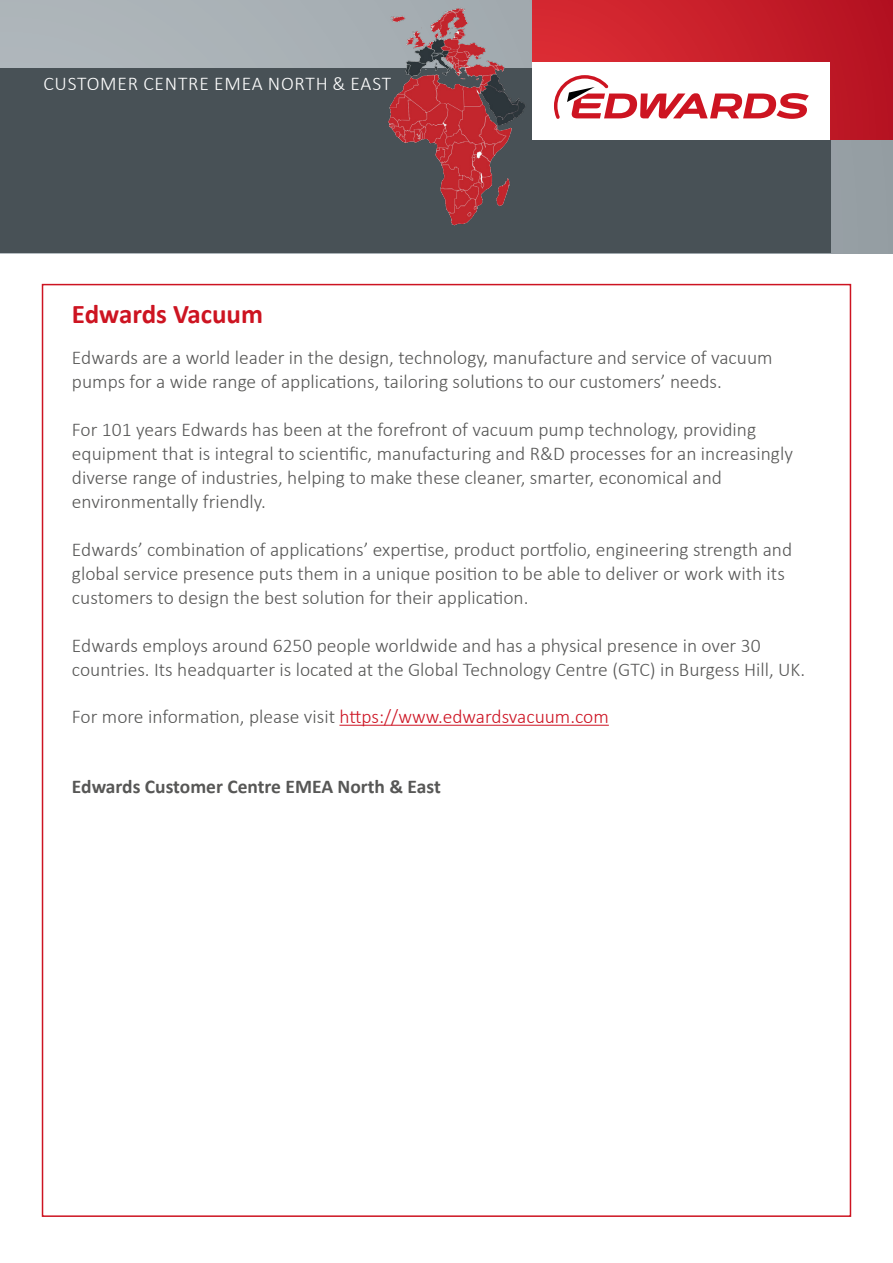
<style>
.page{position:relative;width:893px;height:1263px;background:#fff}
.page>*{position:absolute;margin:0;border:0;box-sizing:border-box;transform-origin:0 0}
.t1{font:700 27px "Calibri";color:#cd1421}
.t2{font:300 19.5px/24px "Calibri";color:#575756}
.t3{font:700 19.5px "Calibri";color:#575756}
.t4{font:300 19.5px "Calibri";letter-spacing:.04em;color:#fff}
.s1{color:#cd1423}
</style>
<div class="page">
<svg style="left:0;top:0;width:893px;height:253px;background:#a5adb2"></svg>
<div style="left:0;top:68px;width:830px;height:185px;background:#485156"></div>
<div style="left:533px;top:0;width:360px;height:140px;background:linear-gradient(to right,#dc2d34,#b61322)"></div>
<div style="left:533px;top:62px;width:297px;height:78px;background:#fff"></div>
<svg style="left:554px;top:75px;width:255px;height:44px"></svg>
<img style="left:377px;top:7px;width:157px;height:219px">
<hr style="left:339px;top:725px;width:270px;height:1px;background:#cd1423">
<p class="t4" style="left:43px;top:71px;width:349px">CUSTOMER CENTRE EMEA NORTH &amp; EAST</p>
<h1 class="t1" style="left:72px;top:295px;width:193px">Edwards Vacuum</h1>
<p class="t2" style="left:72px;top:345px;width:702px">Edwards are a world leader in the design, technology, manufacture and service of vacuum pumps for a wide range of applications, tailoring solutions to our customers’ needs.</p>
<p class="t2" style="left:72px;top:417px;width:722px">For 101 years Edwards has been at the forefront of vacuum pump technology, providing equipment that is integral to scientific, manufacturing and R&amp;D processes for an increasingly diverse range of industries, helping to make these cleaner, smarter, economical and environmentally friendly.</p>
<p class="t2" style="left:72px;top:537px;width:722px">Edwards’ combination of applications’ expertise, product portfolio, engineering strength and global service presence puts them in a unique position to be able to deliver or work with its customers to design the best solution for their application.</p>
<p class="t2" style="left:72px;top:633px;width:735px">Edwards employs around 6250 people worldwide and has a physical presence in over 30 countries. Its headquarter is located at the Global Technology Centre (GTC) in Burgess Hill, UK.</p>
<p class="t2" style="left:72px;top:704px;width:538px">For more information, please visit <span class="s1">https://www.edwardsvacuum.com</span></p>
<p class="t3" style="left:72px;top:773px;width:370px">Edwards Customer Centre EMEA North &amp; East</p>
</div>
